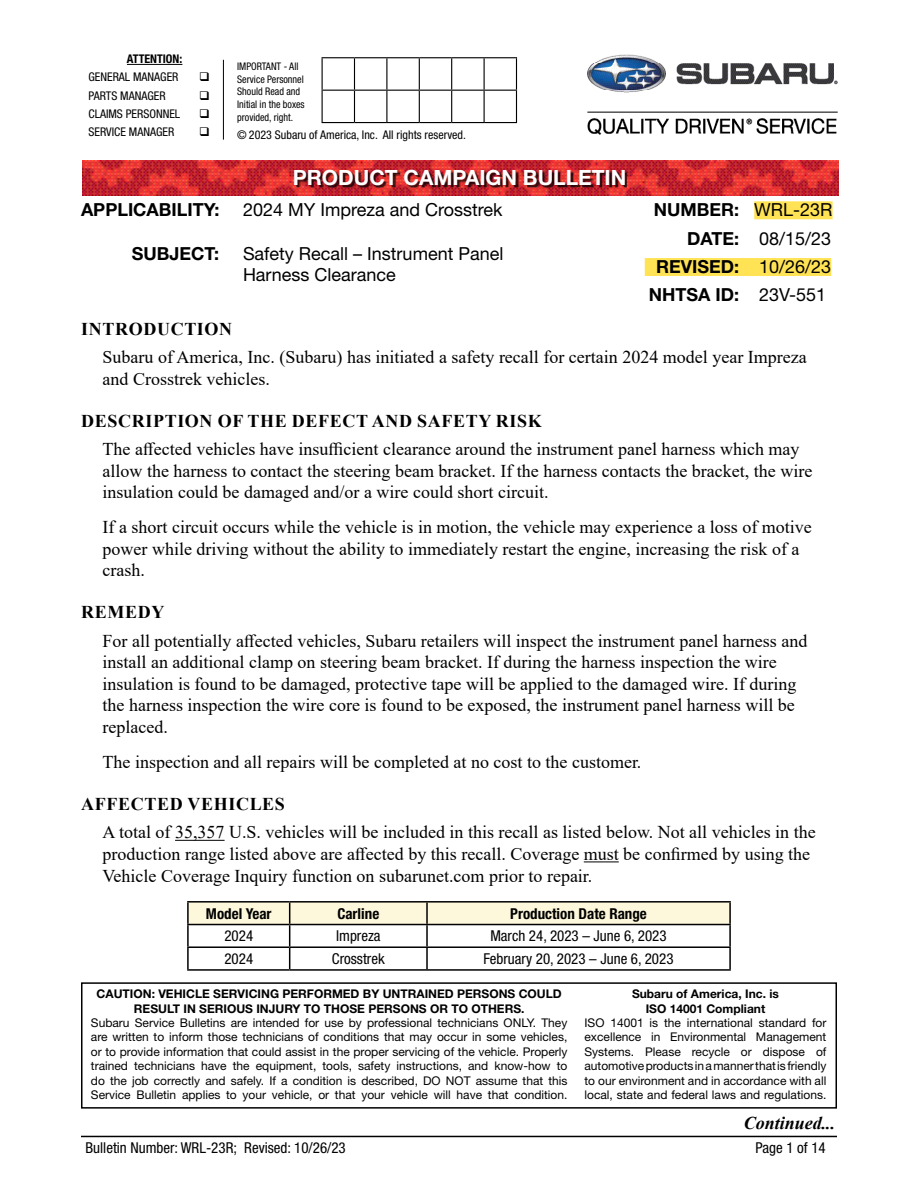
<style>
.page{position:relative;width:918px;height:1188px;background:#fff}
.page>*{position:absolute;margin:0;border:0;box-sizing:border-box;transform-origin:0 0}
.t1{font:700 21px "Helvetica Neue LT Std";color:#fff}
.t2{font:18px/21.6px "Times New Roman";color:#000}
.t3{font:18px/21.6px "Helvetica Neue LT Std";color:#000}
.t4{font:700 18px "Times New Roman";letter-spacing:.035em;color:#000}
.t5{font:700 18px "Helvetica Neue LT Std";color:#000}
.t6{font:italic 700 18px "Times New Roman";color:#000}
.t7{font:condensed 15px "Helvetica Neue LT Std";color:#000}
.t8{font:700 condensed 15px "Helvetica Neue LT Std";color:#000}
.t9{font:12px/14.4px "Helvetica Neue LT Std";color:#000;text-align:justify}
.t10{font:700 12px/14.4px "Helvetica Neue LT Std";color:#000;text-align:center}
.t11{font:condensed 12px "Helvetica Neue LT Std";color:#000}
.t12{font:700 condensed 12px "Helvetica Neue LT Std";color:#000}
.t13{font:condensed 10.5px/12.6px "Helvetica Neue LT Std";color:#000;scale:.96 1}
.s1{font-weight:400}
.s2{font-weight:700}
</style>
<div class="page">
<hr style="left:81px;top:1136px;width:756px;height:1px;background:#000">
<img style="left:82px;top:161px;width:757px;height:34px">
<div style="left:296px;top:171px;width:330px;height:16px;background:#000;opacity:.75"></div>
<hr style="left:175px;top:840px;width:50px;height:1px;background:#000">
<hr style="left:584px;top:861px;width:35px;height:1px;background:#000">
<hr style="left:187px;top:901px;width:103px;height:2px;background:#000">
<hr style="left:187px;top:903px;width:2px;height:21px;background:#000">
<hr style="left:290px;top:901px;width:137px;height:2px;background:#000">
<hr style="left:427px;top:901px;width:304px;height:2px;background:#000">
<hr style="left:729px;top:903px;width:2px;height:21px;background:#000">
<hr style="left:187px;top:924px;width:103px;height:1px;background:#000">
<hr style="left:187px;top:925px;width:2px;height:21px;background:#000">
<hr style="left:427px;top:924px;width:304px;height:1px;background:#000">
<hr style="left:729px;top:925px;width:2px;height:21px;background:#000">
<hr style="left:187px;top:946px;width:103px;height:2px;background:#000">
<hr style="left:187px;top:948px;width:2px;height:21px;background:#000">
<svg style="left:188px;top:902px;width:542px;height:67px"></svg>
<hr style="left:427px;top:946px;width:304px;height:2px;background:#000">
<hr style="left:426px;top:948px;width:2px;height:21px;background:#000">
<hr style="left:729px;top:948px;width:2px;height:21px;background:#000">
<hr style="left:187px;top:969px;width:103px;height:2px;background:#000">
<hr style="left:290px;top:969px;width:137px;height:2px;background:#000">
<hr style="left:427px;top:969px;width:304px;height:2px;background:#000">
<div style="left:81px;top:982px;width:756px;height:127px;border:2px solid #000"></div>
<div style="left:754px;top:201px;width:79px;height:18px;background:#ffe355"></div>
<div style="left:645px;top:258px;width:186px;height:18px;background:#ffe355"></div>
<hr style="left:127px;top:64px;width:55px;height:1px;background:#000">
<hr style="left:322px;top:57px;width:33px;height:1px;background:#000">
<hr style="left:322px;top:58px;width:1px;height:32px;background:#000">
<hr style="left:355px;top:57px;width:32px;height:1px;background:#000">
<hr style="left:354px;top:58px;width:1px;height:32px;background:#000">
<hr style="left:387px;top:57px;width:32px;height:1px;background:#000">
<hr style="left:386px;top:58px;width:1px;height:32px;background:#000">
<hr style="left:419px;top:57px;width:33px;height:1px;background:#000">
<hr style="left:419px;top:58px;width:1px;height:32px;background:#000">
<hr style="left:452px;top:57px;width:32px;height:1px;background:#000">
<hr style="left:451px;top:58px;width:1px;height:32px;background:#000">
<hr style="left:484px;top:57px;width:33px;height:1px;background:#000">
<hr style="left:484px;top:58px;width:1px;height:32px;background:#000">
<hr style="left:516px;top:58px;width:1px;height:32px;background:#000">
<hr style="left:322px;top:90px;width:33px;height:1px;background:#000">
<hr style="left:322px;top:91px;width:1px;height:31px;background:#000">
<hr style="left:355px;top:90px;width:32px;height:1px;background:#000">
<hr style="left:354px;top:91px;width:1px;height:31px;background:#000">
<hr style="left:387px;top:90px;width:32px;height:1px;background:#000">
<hr style="left:386px;top:91px;width:1px;height:31px;background:#000">
<hr style="left:419px;top:90px;width:33px;height:1px;background:#000">
<hr style="left:419px;top:91px;width:1px;height:31px;background:#000">
<hr style="left:452px;top:90px;width:32px;height:1px;background:#000">
<hr style="left:451px;top:91px;width:1px;height:31px;background:#000">
<hr style="left:484px;top:90px;width:33px;height:1px;background:#000">
<hr style="left:484px;top:91px;width:1px;height:31px;background:#000">
<hr style="left:516px;top:91px;width:1px;height:31px;background:#000">
<hr style="left:322px;top:122px;width:33px;height:1px;background:#000">
<hr style="left:355px;top:122px;width:32px;height:1px;background:#000">
<hr style="left:387px;top:122px;width:32px;height:1px;background:#000">
<hr style="left:419px;top:122px;width:33px;height:1px;background:#000">
<hr style="left:452px;top:122px;width:32px;height:1px;background:#000">
<hr style="left:484px;top:122px;width:33px;height:1px;background:#000">
<hr style="left:223px;top:60px;width:1px;height:80px;background:#000">
<img style="left:587px;top:54px;width:251px;height:81px">
<p class="t12" style="left:127px;top:52px;width:57px">ATTENTION:</p>
<p class="t11" style="left:89px;top:70px;width:92px">GENERAL MANAGER</p>
<p class="t11" style="left:89px;top:88px;width:79px">PARTS MANAGER</p>
<p class="t11" style="left:89px;top:106px;width:93px">CLAIMS PERSONNEL</p>
<p class="t11" style="left:89px;top:125px;width:87px">SERVICE MANAGER</p>
<p class="t13" style="left:237px;top:60px;width:72px">IMPORTANT - All<br>Service Personnel<br>Should Read and<br>Initial in the boxes provided, right.</p>
<p class="t11" style="left:237px;top:128px;width:230px">© 2023 Subaru of America, Inc. All rights reserved.</p>
<p class="t1" style="left:293px;top:165px;width:335px">PRODUCT CAMPAIGN BULLETIN</p>
<p class="t5" style="left:81px;top:199px;width:140px">APPLICABILITY:</p>
<p class="t3" style="left:243px;top:199px;width:261px">2024 MY Impreza and Crosstrek</p>
<p class="t5" style="left:132px;top:242px;width:89px">SUBJECT:</p>
<p class="t3" style="left:243px;top:242px;width:262px">Safety Recall – Instrument Panel<br>Harness Clearance</p>
<p class="t5" style="left:654px;top:199px;width:180px">NUMBER: <span class="s1">WRL-23R</span></p>
<p class="t3" style="left:687px;top:227px;width:146px"><span class="s2">DATE:</span> 08/15/23</p>
<p class="t5" style="left:656px;top:256px;width:177px">REVISED: <span class="s1">10/26/23</span></p>
<p class="t5" style="left:649px;top:284px;width:179px">NHTSA ID: <span class="s1">23V-551</span></p>
<p class="t4" style="left:81px;top:316px;width:152px">INTRODUCTION</p>
<p class="t2" style="left:103px;top:346px;width:706px">Subaru of America, Inc. (Subaru) has initiated a safety recall for certain 2024 model year Impreza and Crosstrek vehicles.</p>
<p class="t4" style="left:81px;top:408px;width:462px">DESCRIPTION OF THE DEFECT AND SAFETY RISK</p>
<p class="t2" style="left:103px;top:438px;width:711px">The affected vehicles have insufficient clearance around the instrument panel harness which may allow the harness to contact the steering beam bracket. If the harness contacts the bracket, the wire insulation could be damaged and/or a wire could short circuit.</p>
<p class="t2" style="left:103px;top:516px;width:711px">If a short circuit occurs while the vehicle is in motion, the vehicle may experience a loss of motive power while driving without the ability to immediately restart the engine, increasing the risk of a crash.</p>
<p class="t4" style="left:81px;top:599px;width:85px">REMEDY</p>
<p class="t2" style="left:103px;top:629px;width:706px">For all potentially affected vehicles, Subaru retailers will inspect the instrument panel harness and install an additional clamp on steering beam bracket. If during the harness inspection the wire insulation is found to be damaged, protective tape will be applied to the damaged wire. If during the harness inspection the wire core is found to be exposed, the instrument panel harness will be replaced.</p>
<p class="t2" style="left:103px;top:751px;width:540px">The inspection and all repairs will be completed at no cost to the customer.</p>
<p class="t4" style="left:81px;top:791px;width:205px">AFFECTED VEHICLES</p>
<p class="t2" style="left:103px;top:821px;width:715px">A total of 35,357 U.S. vehicles will be included in this recall as listed below. Not all vehicles in the production range listed above are affected by this recall. Coverage must be confirmed by using the<br>Vehicle Coverage Inquiry function on subarunet.com prior to repair.</p>
<p class="t8" style="left:206px;top:904px;width:67px">Model Year</p>
<p class="t8" style="left:337px;top:904px;width:43px">Carline</p>
<p class="t8" style="left:510px;top:904px;width:138px">Production Date Range</p>
<p class="t7" style="left:224px;top:927px;width:30px">2024</p>
<p class="t7" style="left:336px;top:927px;width:46px">Impreza</p>
<p class="t7" style="left:490px;top:927px;width:178px">March 24, 2023 – June 6, 2023</p>
<p class="t7" style="left:224px;top:950px;width:30px">2024</p>
<p class="t7" style="left:332px;top:950px;width:54px">Crosstrek</p>
<p class="t7" style="left:484px;top:950px;width:192px">February 20, 2023 – June 6, 2023</p>
<p class="t10" style="left:97px;top:986px;width:467px">CAUTION: VEHICLE SERVICING PERFORMED BY UNTRAINED PERSONS COULD<br>RESULT IN SERIOUS INJURY TO THOSE PERSONS OR TO OTHERS.</p>
<p class="t9" style="left:91px;top:1015px;width:478px">Subaru Service Bulletins are intended for use by professional technicians ONLY. They are written to inform those technicians of conditions that may occur in some vehicles, or to provide information that could assist in the proper servicing of the vehicle. Properly trained technicians have the equipment, tools, safety instructions, and know-how to do the job correctly and safely. If a condition is described, DO NOT assume that this Service Bulletin applies to your vehicle, or that your vehicle will have that condition.</p>
<p class="t10" style="left:632px;top:986px;width:148px">Subaru of America, Inc. is<br>ISO 14001 Compliant</p>
<p class="t9" style="left:585px;top:1015px;width:243px">ISO 14001 is the international standard for excellence in Environmental Management Systems. Please recycle or dispose of automotive products in a manner that is friendly to our environment and in accordance with all local, state and federal laws and regulations.</p>
<p class="t6" style="left:744px;top:1111px;width:93px">Continued...</p>
<p class="t7" style="left:86px;top:1138px;width:262px">Bulletin Number: WRL-23R; Revised: 10/26/23</p>
<p class="t7" style="left:756px;top:1138px;width:72px">Page 1 of 14</p>
</div>
